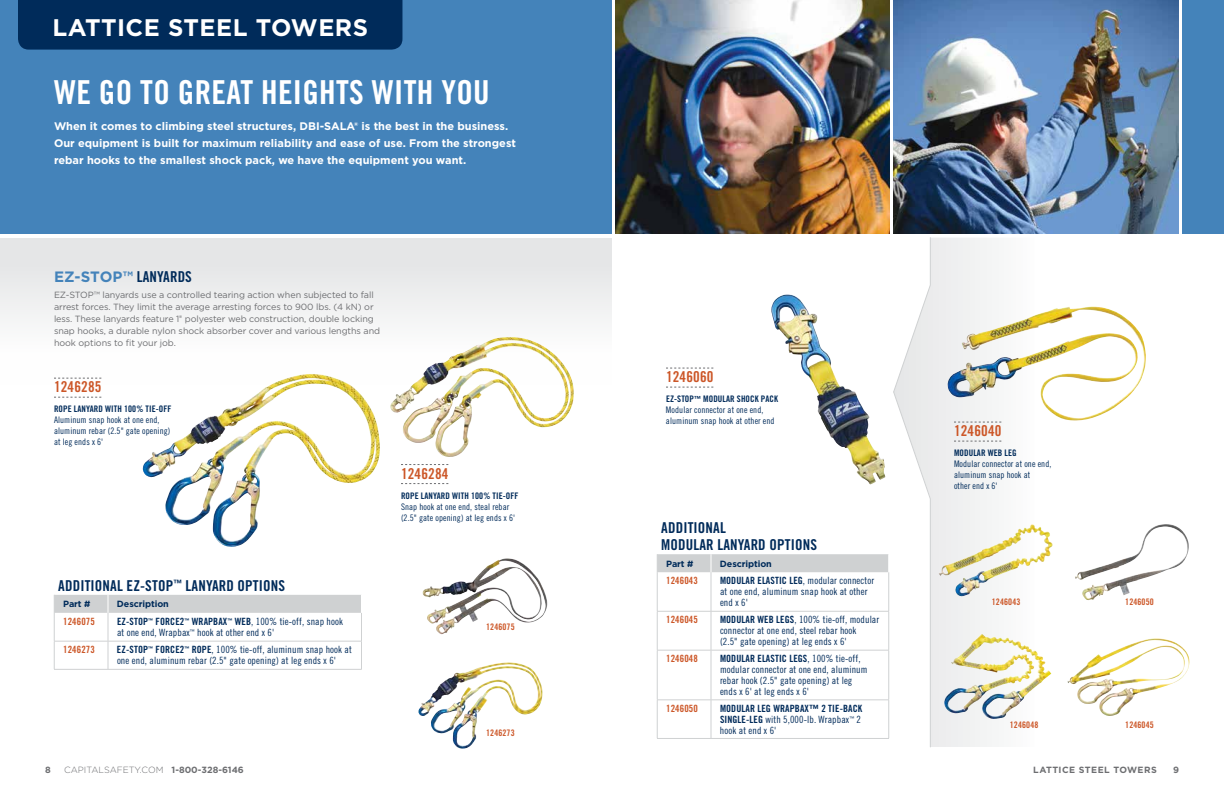
<style>
.page{position:relative;width:1224px;height:792px;background:#fff}
.page>*{position:absolute;margin:0;border:0;box-sizing:border-box;transform-origin:0 0}
.t1{font:33px "Trade Gothic LT Std Bd Cn 20";letter-spacing:.01em;color:#fff}
.t2{font:700 24px "Gotham";letter-spacing:.02em;color:#fff}
.t3{font:15px/17px "Trade Gothic LT Std Bd Cn 20";letter-spacing:.01em;color:#002b5a}
.t4{font:15px "Trade Gothic LT Std Bd Cn 20";letter-spacing:.01em;color:#cc5728}
.t5{font:700 15px "Gotham";color:#4483ba}
.t6{font:700 11px/17px "Gotham";color:#fff}
.t7{font:10px/11px "Trade Gothic LT Std Cn 18";letter-spacing:.01em;color:#002b5a}
.t8{font:10px "Trade Gothic LT Std Bd Cn 20";letter-spacing:.01em;color:#002b5a}
.t9{font:10px "Trade Gothic LT Std Bd Cn 20";letter-spacing:.01em;color:#cc5728}
.t10{font:9px/12px "Gotham";letter-spacing:-.01em;color:#6d6e71}
.t11{font:9px/11px "Trade Gothic LT Std Cn 18";letter-spacing:.01em;color:#002b5a}
.t12{font:9px "Trade Gothic LT Std Bd Cn 20";letter-spacing:.01em;color:#002b5a}
.t13{font:9px "Trade Gothic LT Std Bd Cn 20";letter-spacing:.01em;color:#cc5728}
.t14{font:700 9px "Gotham";letter-spacing:-.01em;color:#002b5a}
.t15{font:300 9px "Gotham";color:#6d6e71}
.t16{font:700 9px "Gotham";letter-spacing:.05em;color:#6d6e71}
.s1{font-family:"Trade Gothic LT Std Bd Cn 20";font-weight:400;color:#002b5a}
.s2{font-family:"Trade Gothic LT Std Cn 18"}
.s3{font-family:"Trade Gothic LT Std Bd Cn 20"}
.s4{font-size:7px}
.s5{font-weight:700}
</style>
<div class="page">
<div style="left:0;top:238px;width:612px;height:146px;background:linear-gradient(to bottom,#e2e3e7,#fffff9)"></div>
<svg style="left:931px;top:238px;width:259px;height:509px"></svg>
<img style="left:423px;top:558px;width:83px;height:40px">
<img style="left:939px;top:525px;width:92px;height:51px">
<img style="left:951px;top:634px;width:78px;height:41px">
<img style="left:1075px;top:524px;width:112px;height:62px">
<img style="left:1067px;top:638px;width:117px;height:59px">
<img style="left:418px;top:662px;width:90px;height:54px">
<img style="left:616px;top:0;width:274px;height:234px">
<img style="left:893px;top:0;width:286px;height:234px">
<div style="left:0;top:0;width:612px;height:234px;background:#4483ba"></div>
<div style="left:18px;top:0;width:384px;height:50px;background:#002b5a"></div>
<div style="left:1183px;top:0;width:41px;height:234px;background:#4483ba"></div>
<svg style="left:54px;top:378px;width:47px;height:1px"></svg>
<svg style="left:54px;top:397px;width:47px;height:1px"></svg>
<svg style="left:401px;top:464px;width:47px;height:1px"></svg>
<svg style="left:401px;top:483px;width:47px;height:1px"></svg>
<svg style="left:954px;top:422px;width:47px;height:1px"></svg>
<svg style="left:954px;top:441px;width:47px;height:1px"></svg>
<img style="left:143px;top:375px;width:157px;height:102px">
<img style="left:390px;top:337px;width:117px;height:76px">
<img style="left:951px;top:307px;width:193px;height:112px">
<hr style="left:54px;top:669px;width:54px;height:1px;background:#cfd1d2">
<hr style="left:108px;top:669px;width:254px;height:1px;background:#cfd1d2">
<svg style="left:54px;top:595px;width:308px;height:74px"></svg>
<svg style="left:657px;top:237px;width:274px;height:511px"></svg>
<h2 class="t2" style="left:52px;top:12px;width:148px">LATTICE STEE</h2>
<h2 class="t2" style="left:233px;top:12px;width:137px">L TOWERS</h2>
<h1 class="t1" style="left:54px;top:73px;width:433px">WE GO TO GREAT HEIGHTS WITH YOU</h1>
<p class="t6" style="left:54px;top:118px;width:463px">When it comes to climbing steel structures, DBI-SALA® is the best in the business.<br>Our equipment is built for maximum reliability and ease of use. From the strongest rebar hooks to the smallest shock pack, we have the equipment you want.</p>
<h3 class="t5" style="left:54px;top:267px;width:139px">EZ-Stop™ <span class="s1">LANYARDS</span></h3>
<p class="t10" style="left:54px;top:289px;width:328px">EZ-STOP™ lanyards use a controlled tearing action when subjected to fall arrest forces. They limit the average arresting forces to 900 lbs. (4 kN) or less. These lanyards feature 1<span class="s2">"</span> polyester web construction, double locking snap hooks, a durable nylon shock absorber cover and various lengths and hook options to fit your job.</p>
<h3 class="t4" style="left:54px;top:378px;width:49px">1246285</h3>
<p class="t12" style="left:54px;top:404px;width:119px">ROPE LANYARD WITH 100% TIE-OFF</p>
<p class="t11" style="left:54px;top:415px;width:118px">Aluminum snap hook at one end, aluminum rebar (2.5" gate opening) at leg ends x 6'</p>
<h3 class="t4" style="left:401px;top:464px;width:49px">1246284</h3>
<p class="t12" style="left:401px;top:490px;width:119px">ROPE LANYARD WITH 100% TIE-OFF</p>
<p class="t11" style="left:401px;top:501px;width:116px">Snap hook at one end, steal rebar (2.5" gate opening) at leg ends x 6'</p>
<h3 class="t3" style="left:58px;top:577px;width:228px">ADDITIONAL EZ-STOP<sup>™</sup> LANYARD OPTIONS</h3>
<p class="t14" style="left:63px;top:598px;width:29px">Part #</p>
<p class="t14" style="left:117px;top:598px;width:53px">Description</p>
<p class="t9" style="left:63px;top:615px;width:33px">1246075</p>
<p class="t8" style="left:117px;top:615px;width:228px">EZ-STOP<sup>™</sup> FORCE2<sup>™</sup> WRAPBAX<sup>™</sup> WEB<span class="s2">, 100% tie-off, snap hook</span></p>
<p class="t7" style="left:117px;top:626px;width:159px">at one end, Wrapbax<sup>™</sup> hook at other end x 6'</p>
<p class="t9" style="left:63px;top:643px;width:33px">1246273</p>
<p class="t7" style="left:117px;top:644px;width:236px"><span class="s3">EZ-STOP</span><sup>™</sup> <span class="s3">FORCE2</span><sup>™</sup> <span class="s3">ROPE</span>, 100% tie-off, aluminum snap hook at one end, aluminum rebar (2.5" gate opening) at leg ends x 6'</p>
<p class="t13" style="left:486px;top:621px;width:30px">1246075</p>
<p class="t13" style="left:486px;top:727px;width:30px">1246273</p>
<h3 class="t4" style="left:666px;top:368px;width:49px">1246060</h3>
<p class="t12" style="left:666px;top:394px;width:17px">EZ-STOP</p>
<p class="t12" style="left:694px;top:394px;width:86px"><span class="s4">™</span> MODULAR SHOCK PACK</p>
<p class="t11" style="left:666px;top:405px;width:110px">Modular connector at one end, aluminum snap hook at other end</p>
<h3 class="t3" style="left:661px;top:519px;width:157px">ADDITIONAL<br>MODULAR LANYARD OPTIONS</h3>
<p class="t14" style="left:666px;top:558px;width:29px">Part #</p>
<p class="t14" style="left:720px;top:558px;width:53px">Description</p>
<p class="t9" style="left:666px;top:574px;width:33px">1246043</p>
<p class="t8" style="left:720px;top:574px;width:156px">MODULAR ELASTIC LEG<span class="s2">, modular connector</span></p>
<p class="t7" style="left:720px;top:586px;width:149px">at one end, aluminum snap hook at other end x 6'</p>
<p class="t9" style="left:666px;top:613px;width:33px">1246045</p>
<p class="t7" style="left:720px;top:614px;width:161px"><span class="s3">MODULAR WEB LEGS</span>, 100% tie-off, modular connector at one end, steel rebar hook<br>(2.5" gate opening) at leg ends x 6'</p>
<p class="t9" style="left:666px;top:652px;width:33px">1246048</p>
<p class="t8" style="left:720px;top:652px;width:142px">MODULAR ELASTIC LEGS<span class="s2">, 100% tie-off,</span></p>
<p class="t7" style="left:720px;top:664px;width:149px">modular connector at one end, aluminum rebar hook (2.5" gate opening) at leg ends x 6' at leg ends x 6'</p>
<p class="t9" style="left:666px;top:702px;width:33px">1246050</p>
<p class="t8" style="left:720px;top:702px;width:144px">MODULAR LEG WRAPBAX™ 2 TIE-BACK</p>
<p class="t7" style="left:720px;top:713px;width:143px"><span class="s3">SINGLE-LEG</span> with 5,000-lb. Wrapbax<sup>™</sup> 2 hook at end x 6'</p>
<h3 class="t4" style="left:954px;top:422px;width:49px">1246040</h3>
<p class="t12" style="left:954px;top:448px;width:64px">MODULAR WEB LEG</p>
<p class="t11" style="left:954px;top:459px;width:99px">Modular connector at one end, aluminum snap hook at<br>other end x 6'</p>
<p class="t13" style="left:992px;top:596px;width:30px">1246043</p>
<p class="t13" style="left:1010px;top:719px;width:30px">1246048</p>
<p class="t13" style="left:1125px;top:596px;width:30px">1246050</p>
<p class="t13" style="left:1125px;top:719px;width:30px">1246045</p>
<p class="t16" style="left:45px;top:764px;width:7px">8</p>
<p class="t15" style="left:64px;top:764px;width:181px">CAPITALSAFETY.COM <span class="s5">1-800-328-6146</span></p>
<p class="t16" style="left:1033px;top:764px;width:59px">LATTICE STEE</p>
<p class="t16" style="left:1104px;top:764px;width:54px">L TOWERS</p>
<p class="t16" style="left:1173px;top:764px;width:7px">9</p>
</div>
